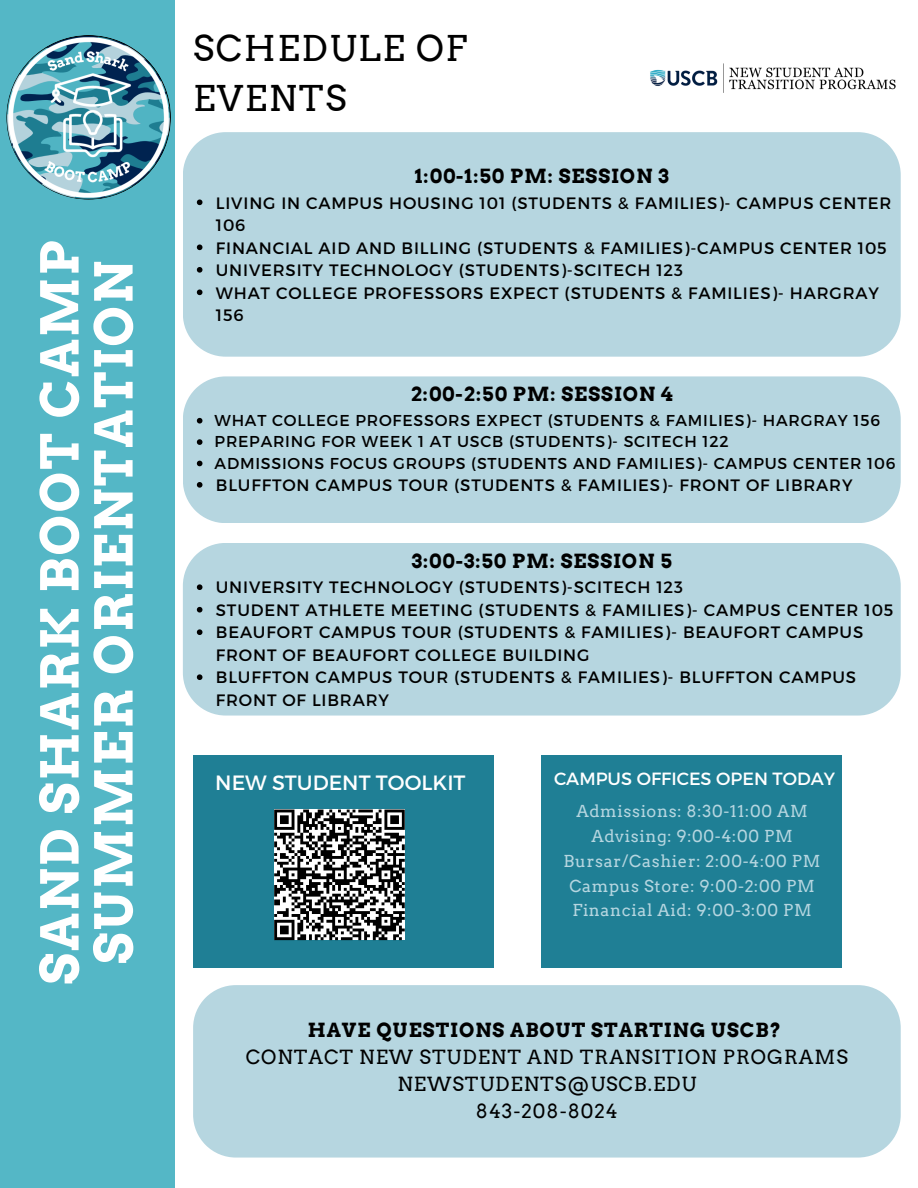
<style>
.page{position:relative;width:918px;height:1188px;background:#fff}
.page>*{position:absolute;margin:0;border:0;box-sizing:border-box;transform-origin:0 0}
.t1{font:700 51.9px/54px "Arvo";letter-spacing:.04em;color:#fff;text-align:center}
.t2{font:35.55px/49.5px "Arvo";letter-spacing:.05em;color:#000}
.t3{font:20.7px "Montserrat";color:#fff}
.t4{font:19.5px/27px "Arvo";letter-spacing:.05em;color:#000;text-align:center}
.t5{font:700 19.5px "Arvo";letter-spacing:.05em;color:#000}
.t6{font:17.7px "Montserrat";color:#fff}
.t7{font:16.5px/22.5px "Montserrat";letter-spacing:.05em;color:#000}
.t8{font:16.5px "Arvo";letter-spacing:.04em;color:#b6d6e0}
.t9{font:15.75px "Montserrat";letter-spacing:.05em;color:#000}
.s1{font-weight:700}
</style>
<div class="page">
<div style="left:0;top:0;width:175px;height:1188px;background:#54b7c6"></div>
<img style="left:650px;top:63px;width:246px;height:30px">
<img style="left:6px;top:35px;width:165px;height:165px;border-radius:50%">
<div style="left:183px;top:132px;width:718px;height:225px;background:#b6d6e0"></div>
<svg style="left:197px;top:200px;width:5px;height:5px"></svg>
<svg style="left:197px;top:245px;width:5px;height:5px"></svg>
<svg style="left:197px;top:267px;width:5px;height:6px"></svg>
<svg style="left:197px;top:290px;width:5px;height:5px"></svg>
<div style="left:183px;top:376px;width:718px;height:147px;background:#b6d6e0"></div>
<svg style="left:197px;top:418px;width:5px;height:6px"></svg>
<svg style="left:197px;top:439px;width:5px;height:6px"></svg>
<svg style="left:197px;top:461px;width:5px;height:5px"></svg>
<svg style="left:197px;top:482px;width:5px;height:6px"></svg>
<div style="left:183px;top:543px;width:718px;height:173px;background:#b6d6e0"></div>
<svg style="left:197px;top:584px;width:5px;height:6px"></svg>
<svg style="left:197px;top:607px;width:5px;height:6px"></svg>
<svg style="left:197px;top:629px;width:5px;height:6px"></svg>
<svg style="left:197px;top:674px;width:5px;height:6px"></svg>
<div style="left:193px;top:755px;width:300px;height:213px;background:#1f7f95"></div>
<svg style="left:274px;top:810px;width:131px;height:130px;background:#7a7a7a"></svg>
<div style="left:193px;top:985px;width:708px;height:173px;background:#b6d6e0"></div>
<div style="left:542px;top:755px;width:300px;height:213px;background:#1f7f95"></div>
<p class="t1" style="left:33px;top:985px;width:746px;rotate:-90deg">SAND SHARK BOOT CAMP<br>SUMMER ORIENTATION</p>
<h4 class="t2" style="left:193px;top:24px;width:275px">SCHEDULE OF<br>EVENTS</h4>
<h1 class="t5" style="left:415px;top:164px;width:255px">1:00-1:50 PM: SESSION 3</h1>
<h2 class="t7" style="left:216px;top:191px;width:677px">LIVING IN CAMPUS HOUSING 101 (STUDENTS &amp; FAMILIES)- CAMPUS CENTER<br>106</h2>
<p class="t7" style="left:216px;top:236px;width:672px">FINANCIAL AID AND BILLING (STUDENTS &amp; FAMILIES)-CAMPUS CENTER 105</p>
<h3 class="t7" style="left:216px;top:258px;width:469px">UNIVERSITY TECHNOLOGY (STUDENTS)-SCITECH 123</h3>
<p class="t7" style="left:216px;top:281px;width:665px">WHAT COLLEGE PROFESSORS EXPECT (STUDENTS &amp; FAMILIES)- HARGRAY<br>156</p>
<p class="t5" style="left:411px;top:382px;width:264px">2:00-2:50 PM: SESSION 4</p>
<p class="t9" style="left:215px;top:410px;width:667px">WHAT COLLEGE PROFESSORS EXPECT (STUDENTS &amp; FAMILIES)- HARGRAY 156</p>
<p class="t9" style="left:215px;top:431px;width:516px">PREPARING FOR WEEK 1 AT USCB (STUDENTS)- SCITECH 122</p>
<h3 class="t9" style="left:215px;top:453px;width:682px">ADMISSIONS FOCUS GROUPS (STUDENTS AND FAMILIES)- CAMPUS CENTER 106</h3>
<p class="t7" style="left:216px;top:473px;width:638px">BLUFFTON CAMPUS TOUR (STUDENTS &amp; FAMILIES)- FRONT OF LIBRARY</p>
<p class="t5" style="left:412px;top:549px;width:262px">3:00-3:50 PM: SESSION 5</p>
<p class="t7" style="left:216px;top:575px;width:469px">UNIVERSITY TECHNOLOGY (STUDENTS)-SCITECH 123</p>
<p class="t7" style="left:216px;top:598px;width:679px">STUDENT ATHLETE MEETING (STUDENTS &amp; FAMILIES)- CAMPUS CENTER 105</p>
<h3 class="t7" style="left:216px;top:620px;width:649px">BEAUFORT CAMPUS TOUR (STUDENTS &amp; FAMILIES)- BEAUFORT CAMPUS<br>FRONT OF BEAUFORT COLLEGE BUILDING</h3>
<p class="t7" style="left:216px;top:665px;width:642px">BLUFFTON CAMPUS TOUR (STUDENTS &amp; FAMILIES)- BLUFFTON CAMPUS<br>FRONT OF LIBRARY</p>
<p class="t3" style="left:215px;top:769px;width:252px">NEW STUDENT TOOLKIT</p>
<p class="t6" style="left:554px;top:767px;width:283px">CAMPUS OFFICES OPEN TODAY</p>
<h4 class="t8" style="left:576px;top:802px;width:233px">Admissions: 8:30-11:00 AM</h4>
<p class="t8" style="left:591px;top:826px;width:203px">Advising: 9:00-4:00 PM</p>
<p class="t8" style="left:564px;top:851px;width:258px">Bursar/Cashier: 2:00-4:00 PM</p>
<p class="t8" style="left:569px;top:876px;width:247px">Campus Store: 9:00-2:00 PM</p>
<p class="t8" style="left:572px;top:901px;width:241px">Financial Aid: 9:00-3:00 PM</p>
<p class="t4" style="left:246px;top:1016px;width:604px"><span class="s1">HAVE QUESTIONS ABOUT STARTING USCB?<br></span>CONTACT NEW STUDENT AND TRANSITION PROGRAMS<br>NEWSTUDENTS@USCB.EDU<br>843-208-8024</p>
</div>
